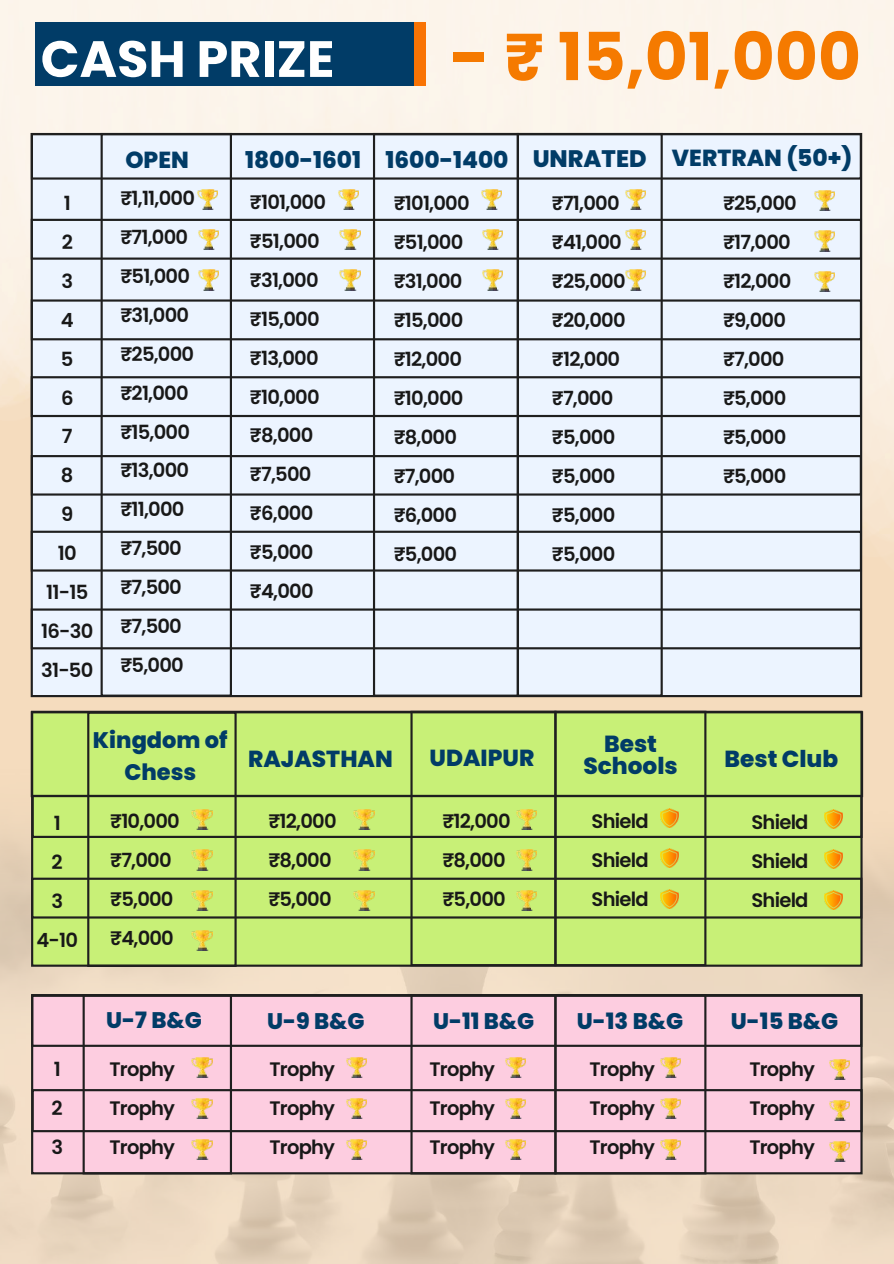
<style>
.page{position:relative;width:894px;height:1264px;background:#fff}
.page>*{position:absolute;margin:0;border:0;box-sizing:border-box;transform-origin:0 0}
.t1{font:700 66.15px "Poppins";color:#f57a00}
.t2{font:700 51px "Poppins";color:#fff}
.t3{font:800 23.25px/22.5px "Poppins";color:#013c67;text-align:center}
.t4{font:800 22.5px/31.5px "Poppins";color:#013c67;text-align:center}
.t5{font:600 19.5px/38.8px "Poppins";letter-spacing:-.04em;color:#181818}
.s1{font-size:69.15px}
.s2{font-size:23.85px}
</style>
<div class="page">
<img style="left:0;top:0;width:893px;height:759px">
<div style="left:32px;top:134px;width:828px;height:562px;background:#ecf4ff"></div>
<div style="left:100px;top:133px;width:132px;height:563px;border:2px solid #1f1f1f"></div>
<div style="left:31px;top:133px;width:830px;height:47px;border:2px solid #1f1f1f"></div>
<div style="left:31px;top:219px;width:830px;height:41px;border:2px solid #1f1f1f"></div>
<div style="left:31px;top:299px;width:830px;height:41px;border:2px solid #1f1f1f"></div>
<div style="left:31px;top:376px;width:830px;height:41px;border:2px solid #1f1f1f"></div>
<div style="left:31px;top:455px;width:830px;height:40px;border:2px solid #1f1f1f"></div>
<div style="left:31px;top:530px;width:830px;height:41px;border:2px solid #1f1f1f"></div>
<div style="left:31px;top:608px;width:830px;height:41px;border:2px solid #1f1f1f"></div>
<div style="left:373px;top:133px;width:146px;height:563px;border:2px solid #1f1f1f"></div>
<div style="left:516px;top:133px;width:146px;height:563px;border:2px solid #1f1f1f"></div>
<img style="left:197px;top:189px;width:20px;height:20px">
<img style="left:198px;top:229px;width:20px;height:21px">
<img style="left:198px;top:270px;width:20px;height:20px">
<img style="left:338px;top:189px;width:21px;height:20px">
<img style="left:340px;top:229px;width:20px;height:21px">
<img style="left:340px;top:270px;width:20px;height:20px">
<img style="left:481px;top:189px;width:20px;height:20px">
<img style="left:482px;top:229px;width:20px;height:21px">
<img style="left:482px;top:270px;width:20px;height:20px">
<img style="left:625px;top:189px;width:20px;height:20px">
<img style="left:625px;top:229px;width:20px;height:21px">
<img style="left:625px;top:270px;width:20px;height:20px">
<img style="left:814px;top:190px;width:20px;height:21px">
<img style="left:814px;top:231px;width:20px;height:20px">
<img style="left:814px;top:271px;width:20px;height:20px">
<div style="left:37px;top:23px;width:388px;height:63px;background:#f97304"></div>
<div style="left:35px;top:23px;width:378px;height:63px;background:#013c67"></div>
<img style="left:0;top:759px;width:893px;height:504px">
<div style="left:32px;top:711px;width:829px;height:254px;background:#c8f077"></div>
<div style="left:32px;top:995px;width:829px;height:178px;background:#fdcde0"></div>
<img style="left:192px;top:809px;width:20px;height:20px">
<img style="left:192px;top:850px;width:20px;height:20px">
<img style="left:192px;top:890px;width:20px;height:20px">
<img style="left:192px;top:1057px;width:20px;height:20px">
<img style="left:192px;top:1098px;width:20px;height:20px">
<img style="left:192px;top:1139px;width:20px;height:20px">
<img style="left:346px;top:1057px;width:21px;height:20px">
<img style="left:346px;top:1098px;width:21px;height:20px">
<img style="left:346px;top:1139px;width:21px;height:20px">
<img style="left:505px;top:1057px;width:20px;height:20px">
<img style="left:505px;top:1098px;width:20px;height:20px">
<img style="left:505px;top:1139px;width:20px;height:20px">
<img style="left:660px;top:1057px;width:20px;height:20px">
<img style="left:660px;top:1098px;width:20px;height:20px">
<img style="left:660px;top:1139px;width:20px;height:20px">
<img style="left:354px;top:809px;width:20px;height:20px">
<img style="left:354px;top:850px;width:20px;height:20px">
<img style="left:354px;top:890px;width:20px;height:20px">
<img style="left:516px;top:809px;width:20px;height:20px">
<img style="left:516px;top:850px;width:20px;height:20px">
<img style="left:516px;top:890px;width:20px;height:20px">
<img style="left:660px;top:808px;width:18px;height:19px">
<img style="left:660px;top:848px;width:18px;height:20px">
<img style="left:660px;top:889px;width:18px;height:19px">
<img style="left:192px;top:930px;width:20px;height:20px">
<div style="left:87px;top:711px;width:149px;height:255px;border:2px solid #1f1f1f"></div>
<div style="left:31px;top:711px;width:831px;height:86px;border:2px solid #1f1f1f"></div>
<div style="left:31px;top:877px;width:831px;height:41px;border:2px solid #1f1f1f"></div>
<div style="left:32px;top:794px;width:830px;height:44px;border:2px solid #1f1f1f"></div>
<div style="left:410px;top:710px;width:146px;height:256px;border:2px solid #1f1f1f"></div>
<div style="left:554px;top:710px;width:152px;height:256px;border:2px solid #1f1f1f"></div>
<div style="left:83px;top:994px;width:149px;height:180px;border:2px solid #1f1f1f"></div>
<div style="left:31px;top:994px;width:831px;height:52px;border:2px solid #1f1f1f"></div>
<div style="left:32px;top:1089px;width:830px;height:43px;border:2px solid #1f1f1f"></div>
<div style="left:410px;top:994px;width:146px;height:180px;border:2px solid #1f1f1f"></div>
<div style="left:554px;top:994px;width:152px;height:180px;border:2px solid #1f1f1f"></div>
<img style="left:824px;top:809px;width:18px;height:19px">
<img style="left:824px;top:849px;width:18px;height:19px">
<img style="left:824px;top:890px;width:18px;height:19px">
<img style="left:829px;top:1059px;width:20px;height:20px">
<img style="left:829px;top:1100px;width:20px;height:20px">
<img style="left:829px;top:1141px;width:20px;height:20px">
<h2 class="t2" style="left:41px;top:23px;width:295px">CASH PRIZE</h2>
<h1 class="t1" style="left:450px;top:11px;width:412px"><span class="s1">-</span> ₹ 15,01,000</h1>
<p class="t3" style="left:125px;top:148px;width:65px">OPEN</p>
<p class="t3" style="left:245px;top:149px;width:608px">1800-1601 1600-1400 <span class="s2">UNRATED</span> VERTRAN (50+)</p>
<p class="t5" style="left:41px;top:184px;width:54px;text-align:center">1<br>2<br>3<br>4<br>5<br>6<br>7<br>8<br>9<br>10<br>11-15<br>16-30<br>31-50</p>
<p class="t5" style="left:120px;top:179px;width:76px">₹1,11,000 ₹71,000 ₹51,000 ₹31,000 ₹25,000 ₹21,000 ₹15,000 ₹13,000 ₹11,000 ₹7,500 ₹7,500 ₹7,500 ₹5,000</p>
<p class="t5" style="left:250px;top:183px;width:77px">₹101,000 ₹51,000 ₹31,000 ₹15,000 ₹13,000 ₹10,000 ₹8,000 ₹7,500 ₹6,000 ₹5,000 ₹4,000</p>
<p class="t5" style="left:393px;top:184px;width:77px">₹101,000 ₹51,000 ₹31,000 ₹15,000 ₹12,000 ₹10,000 ₹8,000 ₹7,000 ₹6,000 ₹5,000</p>
<p class="t5" style="left:551px;top:184px;width:75px">₹71,000 ₹41,000 ₹25,000 ₹20,000 ₹12,000 ₹7,000 ₹5,000 ₹5,000 ₹5,000 ₹5,000</p>
<p class="t5" style="left:722px;top:184px;width:75px">₹25,000 ₹17,000 ₹12,000 ₹9,000 ₹7,000 ₹5,000 ₹5,000 ₹5,000</p>
<p class="t4" style="left:93px;top:724px;width:136px">Kingdom of<br>Chess</p>
<p class="t3" style="left:248px;top:747px;width:146px">RAJASTHAN</p>
<p class="t3" style="left:429px;top:746px;width:106px">UDAIPUR</p>
<p class="t3" style="left:583px;top:732px;width:96px">Best<br>Schools</p>
<p class="t3" style="left:724px;top:747px;width:115px">Best Club</p>
<p class="t5" style="left:36px;top:803px;width:43px;text-align:center">1<br>2<br>3<br>4-10</p>
<p class="t5" style="left:110px;top:801px;width:71px">₹10,000 ₹7,000 ₹5,000 ₹4,000</p>
<p class="t5" style="left:268px;top:801px;width:70px">₹12,000 ₹8,000 ₹5,000</p>
<p class="t5" style="left:442px;top:801px;width:70px">₹12,000 ₹8,000 ₹5,000</p>
<p class="t5" style="left:591px;top:801px;width:58px;text-align:justify">Shield Shield Shield</p>
<p class="t5" style="left:751px;top:803px;width:58px;text-align:justify">Shield Shield Shield</p>
<p class="t5" style="left:51px;top:1050px;width:13px;text-align:justify">1<br>2<br>3</p>
<p class="t4" style="left:106px;top:1004px;width:97px">U-7 B&amp;G</p>
<p class="t4" style="left:267px;top:1004px;width:99px">U-9 B&amp;G</p>
<p class="t4" style="left:433px;top:1004px;width:103px">U-11 B&amp;G</p>
<p class="t4" style="left:576px;top:1004px;width:108px">U-13 B&amp;G</p>
<p class="t4" style="left:730px;top:1004px;width:109px">U-15 B&amp;G</p>
<p class="t5" style="left:109px;top:1050px;width:67px;text-align:justify">Trophy Trophy Trophy</p>
<p class="t5" style="left:269px;top:1050px;width:67px;text-align:justify">Trophy Trophy Trophy</p>
<p class="t5" style="left:429px;top:1050px;width:67px;text-align:justify">Trophy Trophy Trophy</p>
<p class="t5" style="left:589px;top:1050px;width:67px;text-align:justify">Trophy Trophy Trophy</p>
<p class="t5" style="left:749px;top:1050px;width:67px;text-align:justify">Trophy Trophy Trophy</p>
</div>
